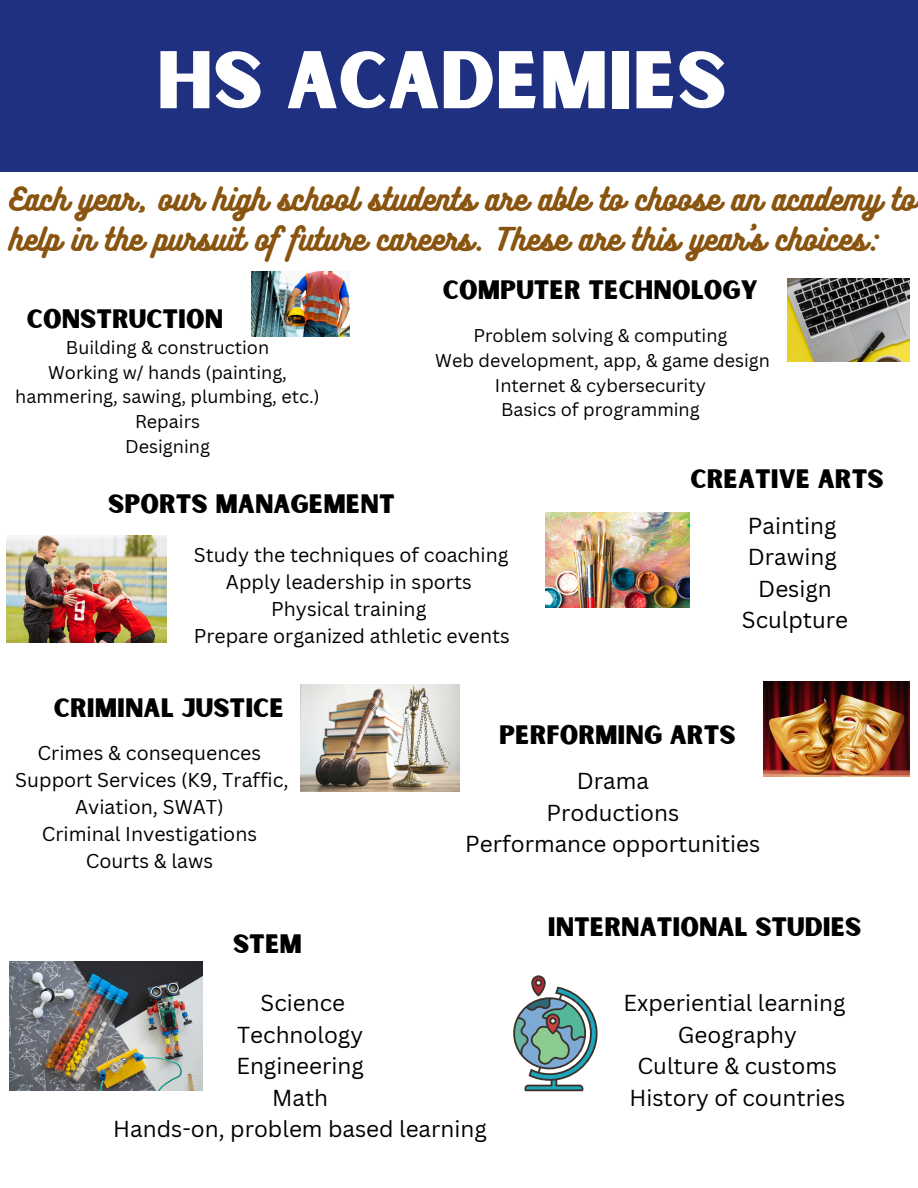
<style>
.page{position:relative;width:918px;height:1188px;background:#fff}
.page>*{position:absolute;margin:0;border:0;box-sizing:border-box;transform-origin:0 0}
.t1{font:78px "Sunborn Sans One";color:#fff}
.t2{font:28.5px/39.3px "Bukhari Script";color:#88540f}
.t3{font:25.5px "Sunborn Sans One";color:#000}
.t4{font:22.5px "Canva Sans";color:#000}
.t5{font:19.5px "Canva Sans";color:#000}
.t6{font:18px "Canva Sans";color:#000}
</style>
<div class="page">
<div style="left:0;top:0;width:918px;height:171px;background:#1e307f"></div>
<img style="left:252px;top:272px;width:97px;height:65px">
<img style="left:787px;top:278px;width:123px;height:84px">
<img style="left:7px;top:536px;width:159px;height:106px">
<img style="left:545px;top:512px;width:144px;height:96px">
<img style="left:300px;top:684px;width:160px;height:107px">
<img style="left:764px;top:681px;width:146px;height:96px">
<img style="left:9px;top:962px;width:194px;height:129px">
<svg style="left:513px;top:975px;width:85px;height:116px"></svg>
<p class="t1" style="left:157px;top:30px;width:572px">HS ACADEMIES</p>
<p class="t2" style="left:9px;top:178px;width:908px">Each year, our high school students are able to choose an academy to help in the pursuit of future careers. These are this year's choices:</p>
<p class="t3" style="left:27px;top:302px;width:198px">CONSTRUCTION</p>
<p class="t6" style="left:66px;top:335px;width:205px">Building &amp; construction</p>
<p class="t6" style="left:48px;top:359px;width:240px">Working w/ hands (painting,</p>
<p class="t6" style="left:15px;top:384px;width:306px">hammering, sawing, plumbing, etc.)</p>
<p class="t6" style="left:135px;top:409px;width:67px">Repairs</p>
<p class="t6" style="left:125px;top:434px;width:86px">Designing</p>
<p class="t3" style="left:108px;top:488px;width:288px">SPORTS MANAGEMENT</p>
<p class="t3" style="left:443px;top:274px;width:317px">COMPUTER TECHNOLOGY</p>
<p class="t6" style="left:473px;top:323px;width:256px">Problem solving &amp; computing</p>
<p class="t6" style="left:435px;top:348px;width:336px">Web development, app, &amp; game design</p>
<p class="t6" style="left:495px;top:372px;width:213px">Internet &amp; cybersecurity</p>
<p class="t6" style="left:501px;top:397px;width:200px">Basics of programming</p>
<p class="t3" style="left:691px;top:462px;width:194px">CREATIVE ARTS</p>
<p class="t5" style="left:194px;top:541px;width:316px">Study the techniques of coaching</p>
<p class="t5" style="left:226px;top:568px;width:247px">Apply leadership in sports</p>
<p class="t5" style="left:271px;top:595px;width:157px">Physical training</p>
<p class="t5" style="left:194px;top:622px;width:318px">Prepare organized athletic events</p>
<p class="t3" style="left:54px;top:692px;width:232px">CRIMINAL JUSTICE</p>
<p class="t4" style="left:748px;top:510px;width:90px">Painting</p>
<p class="t4" style="left:748px;top:541px;width:90px">Drawing</p>
<p class="t4" style="left:758px;top:573px;width:75px">Design</p>
<p class="t4" style="left:742px;top:604px;width:108px">Sculpture</p>
<p class="t5" style="left:38px;top:739px;width:225px">Crimes &amp; consequences</p>
<p class="t5" style="left:15px;top:766px;width:275px">Support Services (K9, Traffic,</p>
<p class="t5" style="left:75px;top:793px;width:150px">Aviation, SWAT)</p>
<p class="t5" style="left:42px;top:820px;width:217px">Criminal Investigations</p>
<p class="t5" style="left:86px;top:847px;width:129px">Courts &amp; laws</p>
<p class="t3" style="left:233px;top:927px;width:71px">STEM</p>
<p class="t3" style="left:499px;top:718px;width:238px">PERFORMING ARTS</p>
<p class="t4" style="left:577px;top:765px;width:74px">Drama</p>
<p class="t4" style="left:546px;top:797px;width:134px">Productions</p>
<p class="t4" style="left:465px;top:828px;width:297px">Performance opportunities</p>
<p class="t3" style="left:548px;top:911px;width:315px">INTERNATIONAL STUDIES</p>
<p class="t4" style="left:261px;top:987px;width:86px">Science</p>
<p class="t4" style="left:237px;top:1019px;width:127px">Technology</p>
<p class="t4" style="left:236px;top:1050px;width:129px">Engineering</p>
<p class="t4" style="left:272px;top:1082px;width:58px">Math</p>
<p class="t4" style="left:113px;top:1113px;width:375px">Hands-on, problem based learning</p>
<p class="t4" style="left:624px;top:987px;width:223px">Experiential learning</p>
<p class="t4" style="left:678px;top:1019px;width:120px">Geography</p>
<p class="t4" style="left:638px;top:1050px;width:201px">Culture &amp; customs</p>
<p class="t4" style="left:629px;top:1082px;width:217px">History of countries</p>
</div>
